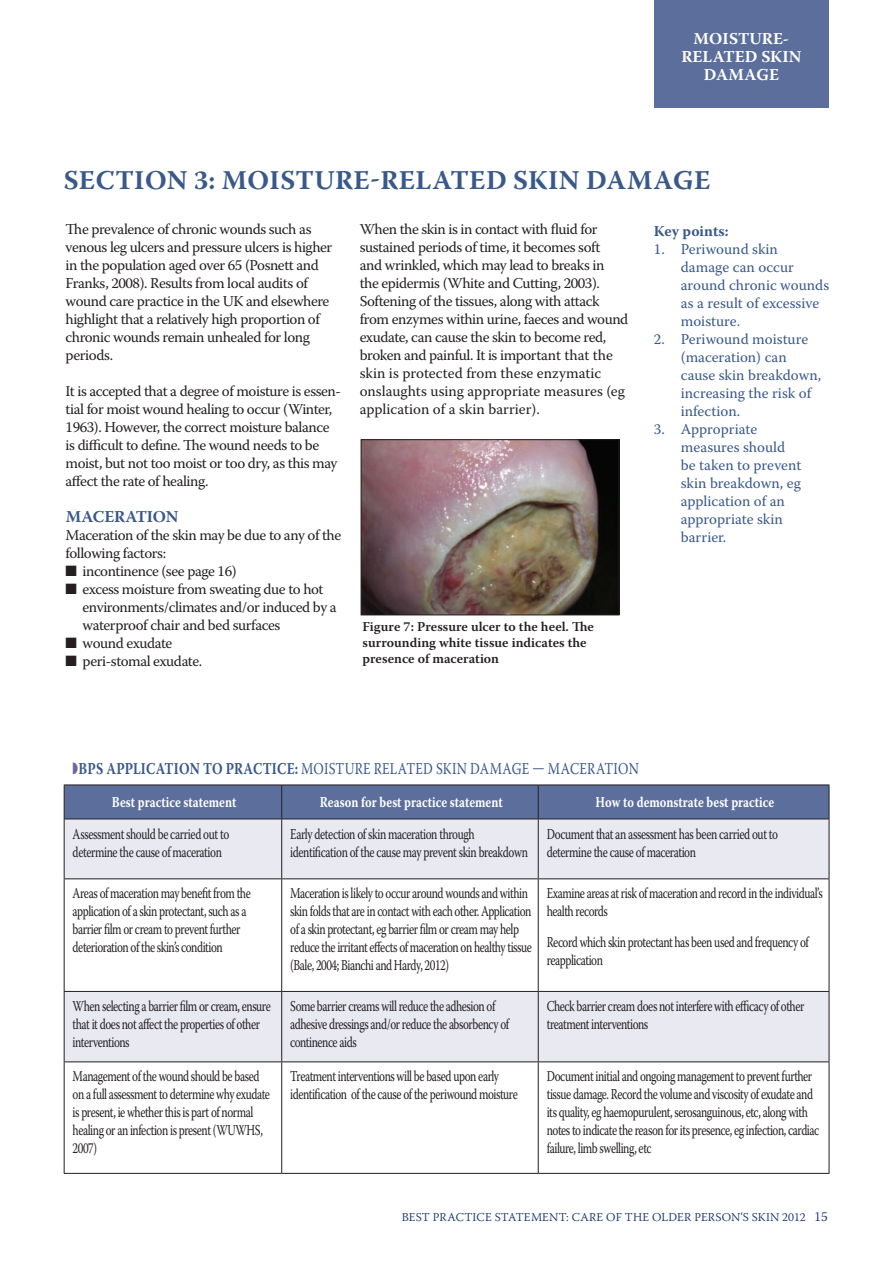
<style>
.page{position:relative;width:893px;height:1263px;background:#fff}
.page>*{position:absolute;margin:0;border:0;box-sizing:border-box;transform-origin:0 0}
.A_section_headers{font:700 27px "Warnock Pro";letter-spacing:.015em;color:#39588b}
.Table_text{font:16.5px "Warnock Pro";letter-spacing:.015em;color:#39588b;scale:.8 1}
.Paragraph_Style_1{font:700 16.5px/18px "Warnock Pro";letter-spacing:.005em;color:#fff;text-align:center}
.B_header{font:700 16.5px "Warnock Pro";letter-spacing:-.01em;color:#39588b}
.Table_text-2{font:15px/18px "Warnock Pro";letter-spacing:-.04em;color:#231f20;scale:.75 1}
.B_header-2{font:15px/18px "Warnock Pro";letter-spacing:-.03em;color:#231f20}
.Key_point_header{font:15px/18px "Warnock Pro";color:#39588b}
.Bullet{font:15px/18px "Warnock Pro";letter-spacing:-.03em;color:#231f20}
.Table_text-3{font:700 15px "Warnock Pro";color:#fff;scale:.8 1}
.Key_point_header-2{font:700 15px "Warnock Pro";letter-spacing:.005em;color:#39588b}
.Fig_legend{font:600 13.5px/16.2px "Warnock Pro";color:#231f20}
.t1{font:300 12px "Warnock Pro";letter-spacing:.01em;color:#0f2d65}
.s1{font-weight:700}
.s2{font-size:13.5px}
</style>
<div class="page">
<div style="left:654px;top:0;width:174px;height:107px;background:#5b6e9c"></div>
<div style="left:65px;top:785px;width:764px;height:33px;background:#5b6e9c"></div>
<div style="left:65px;top:819px;width:764px;height:59px;background:#e9e9f2"></div>
<svg style="left:65px;top:879px;width:764px;height:294px"></svg>
<hr style="left:64px;top:992px;width:1px;height:69px;background:#231f20">
<hr style="left:281px;top:992px;width:1px;height:69px;background:#231f20">
<hr style="left:538px;top:992px;width:1px;height:69px;background:#231f20">
<hr style="left:829px;top:992px;width:1px;height:69px;background:#231f20">
<hr style="left:64px;top:1061px;width:218px;height:1px;background:#231f20">
<hr style="left:64px;top:1062px;width:1px;height:111px;background:#231f20">
<hr style="left:282px;top:1061px;width:256px;height:1px;background:#231f20">
<hr style="left:281px;top:1062px;width:1px;height:111px;background:#231f20">
<hr style="left:538px;top:1061px;width:291px;height:1px;background:#231f20">
<hr style="left:538px;top:1062px;width:1px;height:111px;background:#231f20">
<hr style="left:829px;top:1062px;width:1px;height:111px;background:#231f20">
<hr style="left:64px;top:1173px;width:218px;height:1px;background:#231f20">
<hr style="left:282px;top:1173px;width:256px;height:1px;background:#231f20">
<hr style="left:538px;top:1173px;width:291px;height:1px;background:#231f20">
<hr style="left:64px;top:784px;width:218px;height:1px;background:#231f20">
<hr style="left:64px;top:785px;width:1px;height:34px;background:#231f20">
<hr style="left:282px;top:784px;width:256px;height:1px;background:#231f20">
<hr style="left:281px;top:785px;width:1px;height:33px;background:#231f20">
<hr style="left:538px;top:784px;width:291px;height:1px;background:#231f20">
<hr style="left:538px;top:785px;width:1px;height:33px;background:#231f20">
<hr style="left:829px;top:785px;width:1px;height:34px;background:#231f20">
<hr style="left:64px;top:819px;width:1px;height:59px;background:#231f20">
<hr style="left:281px;top:819px;width:1px;height:59px;background:#231f20">
<hr style="left:538px;top:819px;width:1px;height:59px;background:#231f20">
<hr style="left:829px;top:819px;width:1px;height:59px;background:#231f20">
<hr style="left:64px;top:878px;width:218px;height:1px;background:#231f20">
<hr style="left:64px;top:879px;width:1px;height:112px;background:#231f20">
<hr style="left:282px;top:878px;width:256px;height:1px;background:#231f20">
<hr style="left:281px;top:879px;width:1px;height:112px;background:#231f20">
<hr style="left:538px;top:878px;width:291px;height:1px;background:#231f20">
<hr style="left:538px;top:879px;width:1px;height:112px;background:#231f20">
<hr style="left:829px;top:879px;width:1px;height:112px;background:#231f20">
<hr style="left:64px;top:991px;width:218px;height:1px;background:#231f20">
<hr style="left:282px;top:991px;width:256px;height:1px;background:#231f20">
<hr style="left:538px;top:991px;width:291px;height:1px;background:#231f20">
<hr style="left:65px;top:818px;width:217px;height:1px;background:#231f20">
<hr style="left:282px;top:818px;width:256px;height:1px;background:#231f20">
<hr style="left:538px;top:818px;width:291px;height:1px;background:#231f20">
<img style="left:363px;top:442px;width:254px;height:171px">
<div style="left:361px;top:440px;width:258px;height:175px;border:1px solid #231f20"></div>
<p class="Paragraph_Style_1" style="left:681px;top:30px;width:122px">MOISTURE-<br>RELATED SKIN<br>DAMAGE</p>
<p class="A_section_headers" style="left:64px;top:164px;width:648px">SECTION 3: MOISTURE-RELATED SKIN DAMAGE</p>
<p class="B_header-2" style="left:66px;top:220px;width:268px">The prevalence of chronic wounds such as venous leg ulcers and pressure ulcers is higher in the population aged over 65 (Posnett and Franks, 2008). Results from local audits of wound care practice in the UK and elsewhere highlight that a relatively high proportion of chronic wounds remain unhealed for long periods.</p>
<p class="B_header-2" style="left:66px;top:382px;width:277px">It is accepted that a degree of moisture is essen&shy;tial for moist wound healing to occur (Winter, 1963). However, the correct moisture balance is difficult to define. The wound needs to be moist, but not too moist or too dry, as this may affect the rate of healing.</p>
<p class="B_header" style="left:66px;top:507px;width:114px">MACERATION</p>
<p class="B_header-2" style="left:66px;top:526px;width:277px">Maceration of the skin may be due to any of the following factors:</p>
<p class="Bullet" style="left:66px;top:562px;width:173px">■ incontinence (see page 16)</p>
<p class="Bullet" style="left:83px;top:580px;width:256px;text-indent:-17px">■ excess moisture from sweating due to hot environments/climates and/or induced by a waterproof chair and bed surfaces</p>
<p class="Bullet" style="left:66px;top:634px;width:108px">■ wound exudate</p>
<p class="Bullet" style="left:66px;top:652px;width:138px">■ peri-stomal exudate.</p>
<p class="B_header-2" style="left:360px;top:220px;width:270px">When the skin is in contact with fluid for sustained periods of time, it becomes soft<br>and wrinkled, which may lead to breaks in<br>the epidermis (White and Cutting, 2003).<br>Softening of the tissues, along with attack from enzymes within urine, faeces and wound exudate, can cause the skin to become red, broken and painful. It is important that the skin is protected from these enzymatic onslaughts using appropriate measures (eg application of a skin barrier).</p>
<p class="Fig_legend" style="left:363px;top:618px;width:233px">Figure 7: Pressure ulcer to the heel. The surrounding white tissue indicates the presence of maceration</p>
<p class="Key_point_header-2" style="left:654px;top:222px;width:76px">Key points:</p>
<p class="Key_point_header" style="left:681px;top:240px;width:150px;text-indent:-27px">1. Periwound skin damage can occur around chronic wounds as a result of excessive moisture.</p>
<p class="Key_point_header" style="left:681px;top:330px;width:142px;text-indent:-27px">2. Periwound moisture (maceration) can cause skin breakdown, increasing the risk of infection.</p>
<p class="Key_point_header" style="left:681px;top:420px;width:122px;text-indent:-27px">3. Appropriate measures should be taken to prevent skin breakdown, eg application of an appropriate skin barrier.</p>
<p class="Table_text" style="left:79px;top:759px;width:702px"><span class="s1">BPS APPLICATION TO PRACTICE:</span> MOISTURE RELATED SKIN DAMAGE — MACERATION</p>
<p class="Table_text-3" style="left:112px;top:793px;width:157px">Best practice statement</p>
<p class="Table_text-3" style="left:320px;top:793px;width:230px">Reason for best practice statement</p>
<p class="Table_text-3" style="left:596px;top:793px;width:225px">How to demonstrate best practice</p>
<p class="Table_text-2" style="left:73px;top:824px;width:210px">Assessment should be carried out to determine the cause of maceration</p>
<p class="Table_text-2" style="left:290px;top:824px;width:318px">Early detection of skin maceration through identification of the cause may prevent skin breakdown</p>
<p class="Table_text-2" style="left:547px;top:824px;width:310px">Document that an assessment has been carried out to determine the cause of maceration</p>
<p class="Table_text-2" style="left:73px;top:884px;width:239px">Areas of maceration may benefit from the application of a skin protectant, such as a barrier film or cream to prevent further deterioration of the skin’s condition</p>
<p class="Table_text-2" style="left:290px;top:884px;width:324px">Maceration is likely to occur around wounds and within skin folds that are in contact with each other. Application of a skin protectant, eg barrier film or cream may help reduce the irritant effects of maceration on healthy tissue (Bale, 2004; Bianchi and Hardy, 2012)</p>
<p class="Table_text-2" style="left:547px;top:884px;width:369px">Examine areas at risk of maceration and record in the individual’s health records</p>
<p class="Table_text-2" style="left:547px;top:933px;width:351px">Record which skin protectant has been used and frequency of reapplication</p>
<p class="Table_text-2" style="left:73px;top:997px;width:266px">When selecting a barrier film or cream, ensure that it does not affect the properties of other interventions</p>
<p class="Table_text-2" style="left:290px;top:997px;width:293px">Some barrier creams will reduce the adhesion of adhesive dressings and/or reduce the absorbency of continence aids</p>
<p class="Table_text-2" style="left:547px;top:997px;width:345px">Check barrier cream does not interfere with efficacy of other treatment interventions</p>
<p class="Table_text-2" style="left:73px;top:1067px;width:265px">Management of the wound should be based on a full assessment to determine why exudate is present, ie whether this is part of normal healing or an infection is present (WUWHS, 2007)</p>
<p class="Table_text-2" style="left:290px;top:1067px;width:305px">Treatment interventions will be based upon early identification of the cause of the periwound moisture</p>
<p class="Table_text-2" style="left:547px;top:1067px;width:365px">Document initial and ongoing management to prevent further tissue damage. Record the volume and viscosity of exudate and its quality, eg haemopurulent, serosanguinous, etc, along with notes to indicate the reason for its presence, eg infection, cardiac failure, limb swelling, etc</p>
<p class="t1" style="left:402px;top:1210px;width:428px">BEST PRACTICE STATEMENT: CARE OF THE OLDER PERSON’S SKIN 2012 <span class="s2">15</span></p>
</div>
